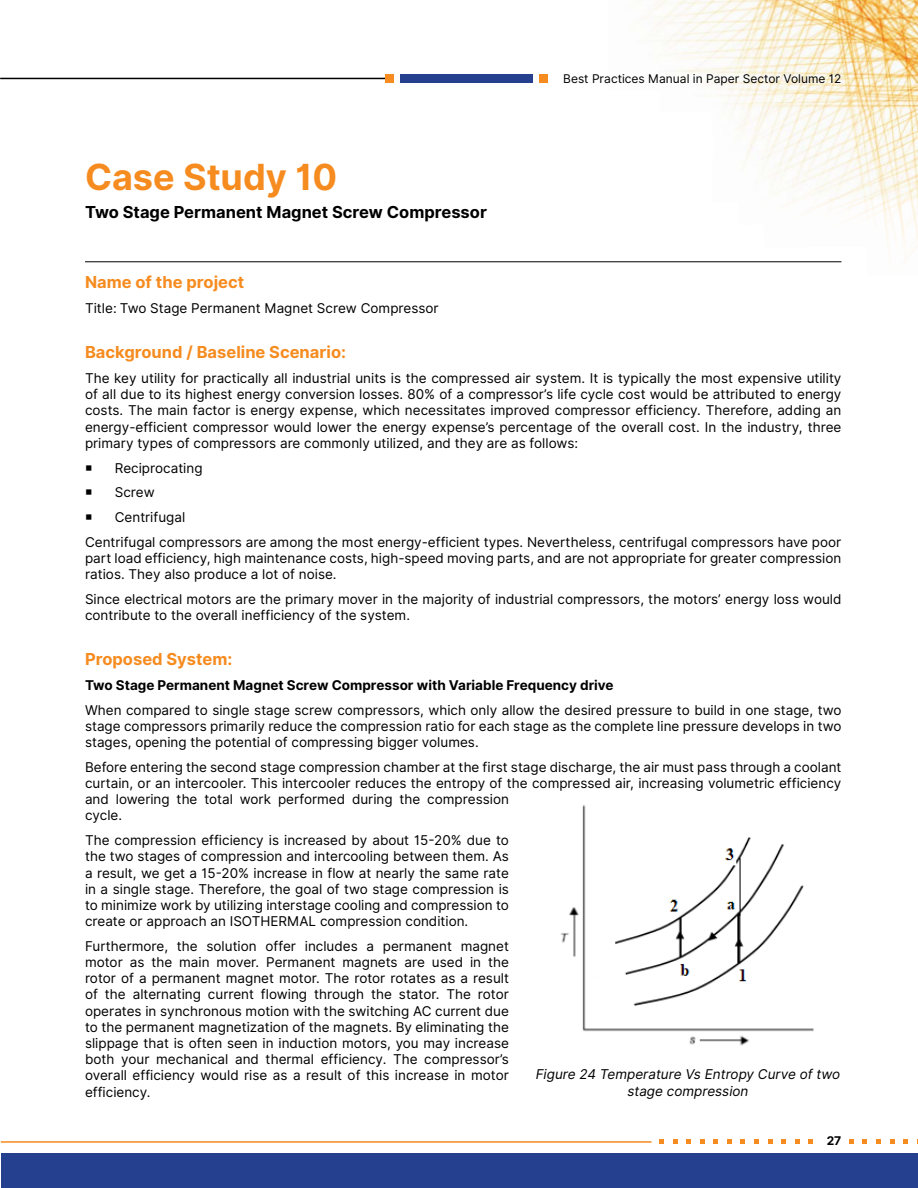
<style>
.page{position:relative;width:918px;height:1188px;background:#fff}
.page>*{position:absolute;margin:0;border:0;box-sizing:border-box;transform-origin:0 0}
.t1{font:700 36px "Inter";color:#f68b1f}
.t2{font:700 16.5px "Inter";color:#f68b1f}
.t3{font:700 16.5px "Inter";color:#000}
.t4{font:13.5px/16.2px "Inter";color:#000;text-align:justify}
.t5{font:700 13.5px "Inter";color:#000}
.t6{font:italic 13.5px/16.2px "Inter";color:#000;text-align:center}
.t7{font:12px "Inter";color:#000}
.t8{font:700 12px "Inter";color:#000}
</style>
<div class="page">
<img style="left:642px;top:0;width:276px;height:85px">
<img style="left:715px;top:85px;width:203px;height:23px">
<img style="left:733px;top:108px;width:185px;height:91px">
<img style="left:785px;top:199px;width:133px;height:22px">
<img style="left:885px;top:221px;width:33px;height:23px">
<img style="left:888px;top:244px;width:30px;height:17px">
<hr style="left:0;top:78px;width:390px;height:1px;background:#000">
<div style="left:386px;top:74px;width:8px;height:9px;background:#f68b1f"></div>
<div style="left:539px;top:74px;width:9px;height:9px;background:#f68b1f"></div>
<div style="left:400px;top:74px;width:133px;height:8px;background:#25408f"></div>
<div style="left:1px;top:1153px;width:917px;height:35px;background:#25408f"></div>
<hr style="left:1px;top:1141px;width:650px;height:2px;background:#f68b1f">
<svg style="left:890px;top:1140px;width:4px;height:4px"></svg>
<svg style="left:903px;top:1140px;width:5px;height:4px"></svg>
<svg style="left:876px;top:1140px;width:5px;height:4px"></svg>
<svg style="left:863px;top:1140px;width:4px;height:4px"></svg>
<svg style="left:808px;top:1140px;width:5px;height:4px"></svg>
<svg style="left:849px;top:1140px;width:5px;height:4px"></svg>
<svg style="left:795px;top:1140px;width:4px;height:4px"></svg>
<svg style="left:781px;top:1140px;width:5px;height:4px"></svg>
<svg style="left:768px;top:1140px;width:4px;height:4px"></svg>
<svg style="left:754px;top:1140px;width:5px;height:4px"></svg>
<svg style="left:741px;top:1140px;width:4px;height:4px"></svg>
<svg style="left:727px;top:1140px;width:5px;height:4px"></svg>
<svg style="left:713px;top:1140px;width:5px;height:4px"></svg>
<svg style="left:700px;top:1140px;width:5px;height:4px"></svg>
<svg style="left:686px;top:1140px;width:5px;height:4px"></svg>
<svg style="left:673px;top:1140px;width:5px;height:4px"></svg>
<svg style="left:659px;top:1140px;width:5px;height:4px"></svg>
<img style="left:560px;top:805px;width:254px;height:241px">
<hr style="left:85px;top:261px;width:756px;height:1px;background:#000">
<h1 class="t1" style="left:85px;top:151px;width:254px">Case Study 10</h1>
<p class="t3" style="left:85px;top:200px;width:404px">Two Stage Permanent Magnet Screw Compressor</p>
<p class="t7" style="left:563px;top:70px;width:280px">Best Practices Manual in Paper Sector Volume 12</p>
<p class="t2" style="left:85px;top:270px;width:161px">Name of the project</p>
<p class="t4" style="left:85px;top:300px;width:355px">Title: Two Stage Permanent Magnet Screw Compressor</p>
<p class="t2" style="left:85px;top:340px;width:263px">Background / Baseline Scenario:</p>
<p class="t4" style="left:85px;top:370px;width:758px">The key utility for practically all industrial units is the compressed air system. It is typically the most expensive utility of all due to its highest energy conversion losses. 80% of a compressor’s life cycle cost would be attributed to energy costs. The main factor is energy expense, which necessitates improved compressor efficiency. Therefore, adding an energy-efficient compressor would lower the energy expense’s percentage of the overall cost. In the industry, three primary types of compressors are commonly utilized, and they are as follows:</p>
<p class="t4" style="left:85px;top:460px;width:119px">○ Reciprocating</p>
<p class="t4" style="left:85px;top:484px;width:71px">○ Screw</p>
<p class="t4" style="left:85px;top:505px;width:758px;line-height:24.8px">○ Centrifugal<br>Centrifugal compressors are among the most energy-efficient types. Nevertheless, centrifugal compressors have poor</p>
<p class="t4" style="left:85px;top:550px;width:758px">part load efficiency, high maintenance costs, high-speed moving parts, and are not appropriate for greater compression ratios. They also produce a lot of noise.</p>
<p class="t4" style="left:85px;top:591px;width:758px">Since electrical motors are the primary mover in the majority of industrial compressors, the motors’ energy loss would contribute to the overall inefficiency of the system.</p>
<p class="t2" style="left:85px;top:647px;width:149px">Proposed System:</p>
<p class="t5" style="left:85px;top:675px;width:530px">Two Stage Permanent Magnet Screw Compressor with Variable Frequency drive</p>
<p class="t4" style="left:85px;top:702px;width:758px">When compared to single stage screw compressors, which only allow the desired pressure to build in one stage, two stage compressors primarily reduce the compression ratio for each stage as the complete line pressure develops in two stages, opening the potential of compressing bigger volumes.</p>
<p class="t4" style="left:85px;top:759px;width:758px;text-align:left">Before entering the second stage compression chamber at the first stage discharge, the air must pass through a coolant curtain, or an intercooler. This intercooler reduces the entropy of the compressed air, increasing volumetric efficiency and lowering the total work performed during the compression<br>cycle.</p>
<p class="t4" style="left:85px;top:832px;width:425px">The compression efficiency is increased by about 15-20% due to the two stages of compression and intercooling between them. As a result, we get a 15-20% increase in flow at nearly the same rate in a single stage. Therefore, the goal of two stage compression is to minimize work by utilizing interstage cooling and compression to create or approach an ISOTHERMAL compression condition.</p>
<p class="t4" style="left:85px;top:938px;width:425px">Furthermore, the solution offer includes a permanent magnet motor as the main mover. Permanent magnets are used in the rotor of a permanent magnet motor. The rotor rotates as a result of the alternating current flowing through the stator. The rotor operates in synchronous motion with the switching AC current due to the permanent magnetization of the magnets. By eliminating the slippage that is often seen in induction motors, you may increase both your mechanical and thermal efficiency. The compressor’s overall efficiency would rise as a result of this increase in motor efficiency.</p>
<p class="t6" style="left:536px;top:1066px;width:306px">Figure 24 Temperature Vs Entropy Curve of two stage compression</p>
<p class="t8" style="left:827px;top:1132px;width:16px">27</p>
</div>
